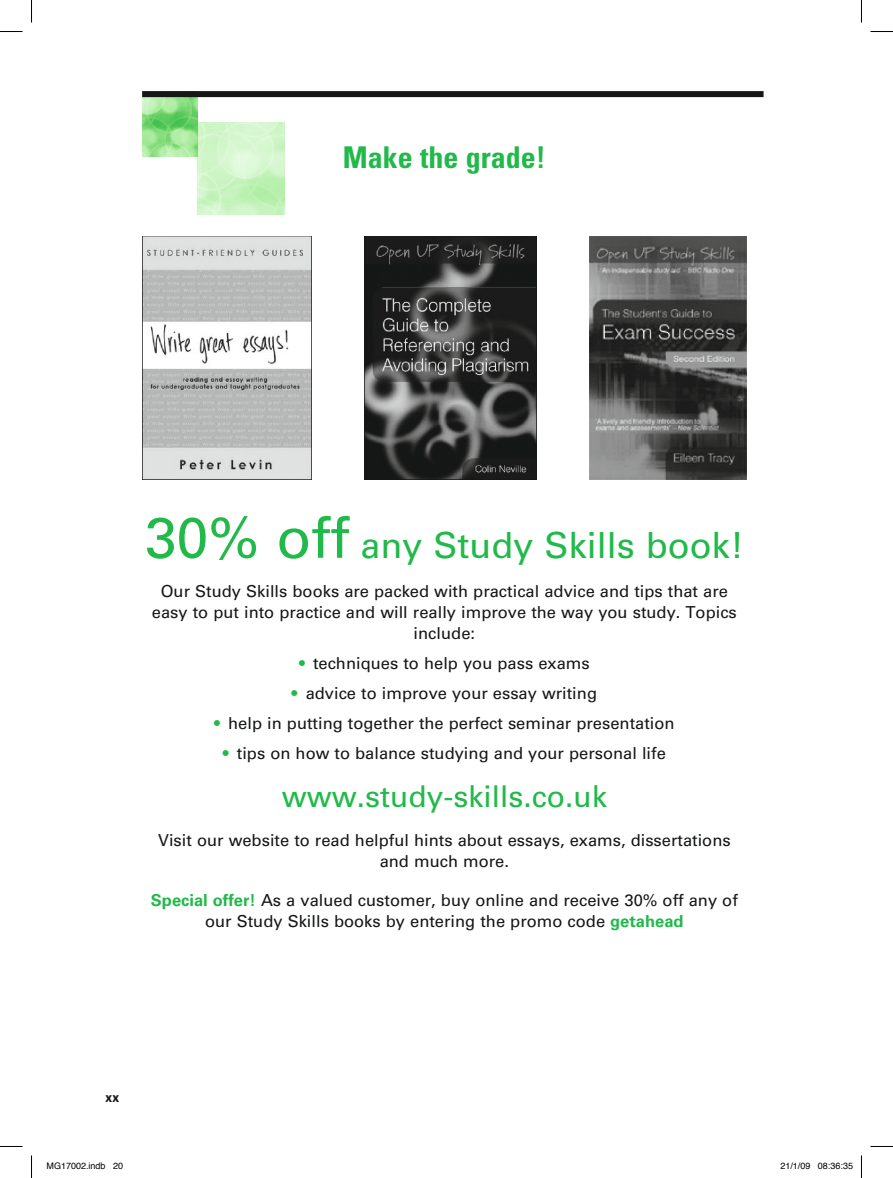
<style>
.page{position:relative;width:893px;height:1178px;background:#fff}
.page>*{position:absolute;margin:0;border:0;box-sizing:border-box;transform-origin:0 0}
.t1{font:36px "Univers LT Std";color:#22b94b}
.t2{font:30px "Univers LT Std";color:#22b94b}
.t3{font:700 condensed 30px "Univers LT Std";color:#22b94b}
.t4{font:16.5px/21px "Univers LT Std";color:#151616;text-align:center}
.t5{font:700 condensed 13.5px "Univers LT Std";color:#151616}
.t6{font:9px "Helvetica";color:#000}
.s1{font-size:57px}
.s2{color:#22b94b}
.s3{font-weight:700;color:#22b94b}
</style>
<div class="page">
<img style="left:197px;top:123px;width:88px;height:91px">
<img style="left:142px;top:97px;width:55px;height:60px">
<div style="left:142px;top:91px;width:621px;height:6px;background:#151616"></div>
<img style="left:142px;top:237px;width:170px;height:242px">
<img style="left:364px;top:237px;width:172px;height:242px">
<img style="left:589px;top:237px;width:157px;height:242px">
<svg style="left:0;top:31px;width:22px;height:1px"></svg>
<svg style="left:870px;top:31px;width:22px;height:1px"></svg>
<svg style="left:31px;top:0;width:1px;height:22px"></svg>
<svg style="left:31px;top:1155px;width:1px;height:22px"></svg>
<h2 class="t3" style="left:342px;top:139px;width:204px">Make the grade!</h2>
<h1 class="t1" style="left:145px;top:523px;width:600px"><span class="s1">30% off</span> any Study Skills book!</h1>
<p class="t4" style="left:152px;top:580px;width:586px">Our Study Skills books are packed with practical advice and tips that are easy to put into practice and will really improve the way you study. Topics include:</p>
<p class="t4" style="left:299px;top:652px;width:292px"><span class="s2">•</span> techniques to help you pass exams</p>
<p class="t4" style="left:291px;top:682px;width:307px"><span class="s2">•</span> advice to improve your essay writing</p>
<p class="t4" style="left:214px;top:712px;width:462px"><span class="s2">•</span> help in putting together the perfect seminar presentation</p>
<p class="t4" style="left:223px;top:742px;width:444px"><span class="s2">•</span> tips on how to balance studying and your personal life</p>
<h2 class="t2" style="left:281px;top:778px;width:326px">www.study-skills.co.uk</h2>
<p class="t4" style="left:158px;top:829px;width:574px">Visit our website to read helpful hints about essays, exams, dissertations and much more.</p>
<p class="t4" style="left:151px;top:889px;width:588px"><span class="s3">Special offer!</span> As a valued customer, buy online and receive 30% off any of our Study Skills books by entering the promo code <span class="s3">getahead</span></p>
<p class="t5" style="left:105px;top:1088px;width:15px">xx</p>
<p class="t6" style="left:46px;top:1158px;width:78px">MG17002.indb 20</p>
<p class="t6" style="left:780px;top:1158px;width:74px">21/1/09 08:36:35</p>
</div>
